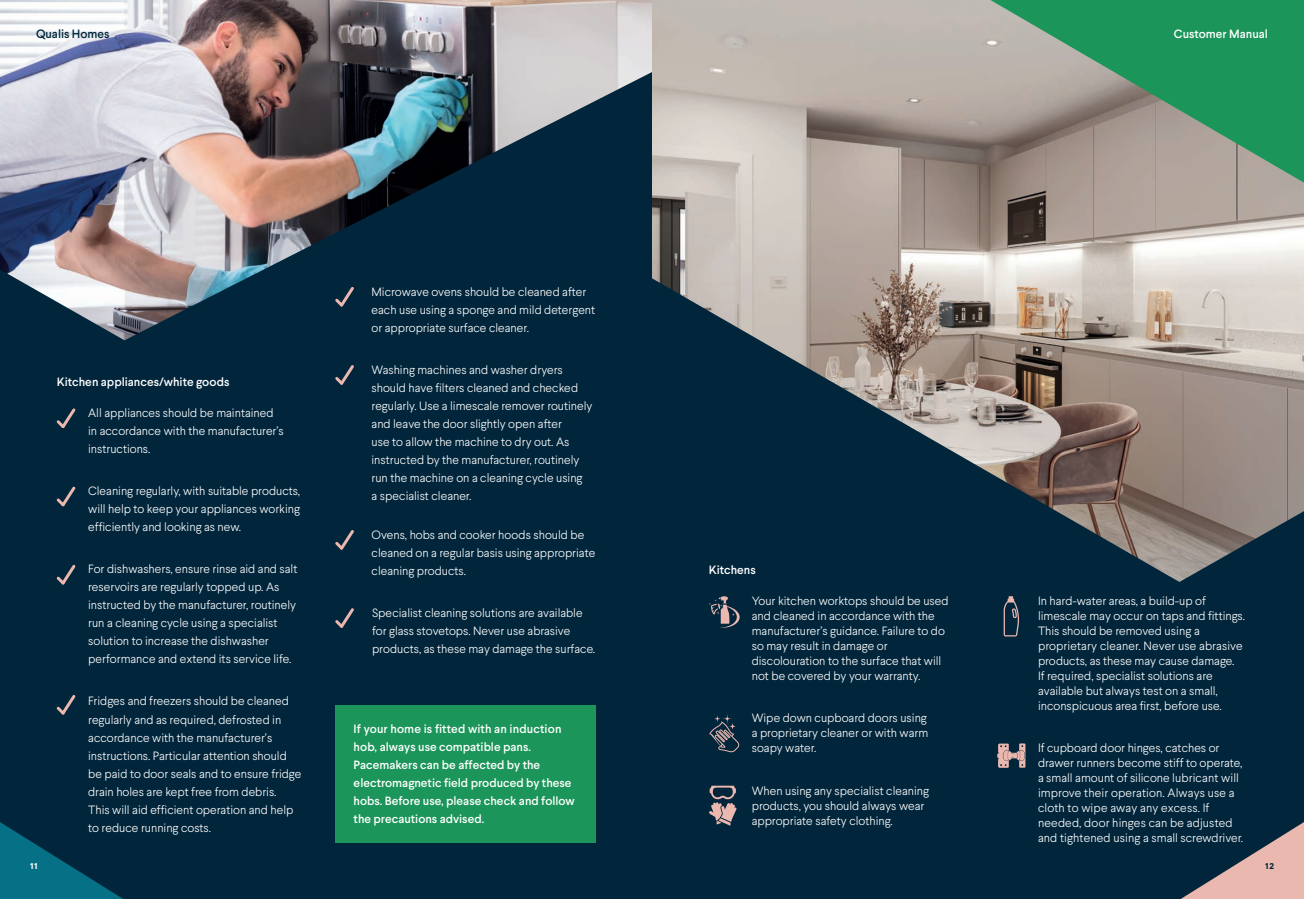
<style>
.page{position:relative;width:1304px;height:899px;background:#01253b}
.page>*{position:absolute;margin:0;border:0;box-sizing:border-box;transform-origin:0 0}
.t1{font:300 12px/18px "Larsseit";color:#fff}
.t2{font:500 12px/18px "Larsseit";color:#fff}
.t3{font:500 12px "Larsseit";color:#01253b}
.t4{font:700 8px "Santral";color:#01253b}
.t5{font:700 8px "Santral";color:#fff}
</style>
<div class="page">
<img style="left:0;top:0;width:652px;height:340px">
<div style="left:335px;top:704px;width:260px;height:138px;background:#1b9559"></div>
<svg style="left:56px;top:408px;width:20px;height:21px"></svg>
<svg style="left:332px;top:284px;width:25px;height:25px"></svg>
<svg style="left:335px;top:365px;width:19px;height:20px"></svg>
<svg style="left:335px;top:530px;width:19px;height:20px"></svg>
<svg style="left:335px;top:608px;width:19px;height:20px"></svg>
<svg style="left:56px;top:486px;width:20px;height:21px"></svg>
<svg style="left:56px;top:564px;width:20px;height:21px"></svg>
<svg style="left:56px;top:695px;width:20px;height:20px"></svg>
<img style="left:652px;top:0;width:652px;height:582px">
<svg style="left:709px;top:714px;width:31px;height:38px"></svg>
<svg style="left:709px;top:596px;width:31px;height:32px"></svg>
<svg style="left:709px;top:785px;width:28px;height:40px"></svg>
<svg style="left:1004px;top:596px;width:15px;height:40px"></svg>
<svg style="left:997px;top:743px;width:28px;height:24px"></svg>
<svg style="left:990px;top:0;width:314px;height:183px;background:#619776"></svg>
<svg style="left:1181px;top:822px;width:123px;height:77px"></svg>
<svg style="left:0;top:822px;width:123px;height:77px"></svg>
<p class="t3" style="left:36px;top:26px;width:75px">Qualis Homes</p>
<p class="t1" style="left:372px;top:282px;width:225px">Microwave ovens should be cleaned after each use using a sponge and mild detergent or appropriate surface cleaner.</p>
<p class="t2" style="left:57px;top:372px;width:174px">Kitchen appliances/white goods</p>
<p class="t1" style="left:372px;top:360px;width:222px">Washing machines and washer dryers should have filters cleaned and checked regularly. Use a limescale remover routinely and leave the door slightly open after<br>use to allow the machine to dry out. As instructed by the manufacturer, routinely run the machine on a cleaning cycle using<br>a specialist cleaner.</p>
<p class="t1" style="left:372px;top:525px;width:225px">Ovens, hobs and cooker hoods should be cleaned on a regular basis using appropriate cleaning products.</p>
<p class="t1" style="left:88px;top:404px;width:197px">All appliances should be maintained in accordance with the manufacturer’s instructions.</p>
<p class="t1" style="left:88px;top:482px;width:213px;text-align:justify">Cleaning regularly, with suitable products, will help to keep your appliances working efficiently and looking as new.</p>
<p class="t1" style="left:88px;top:560px;width:211px">For dishwashers, ensure rinse aid and salt reservoirs are regularly topped up. As instructed by the manufacturer, routinely run a cleaning cycle using a specialist solution to increase the dishwasher performance and extend its service life.</p>
<p class="t1" style="left:372px;top:603px;width:225px">Specialist cleaning solutions are available for glass stovetops. Never use abrasive products, as these may damage the surface.</p>
<p class="t5" style="left:30px;top:860px;width:9px">11</p>
<p class="t1" style="left:88px;top:692px;width:215px">Fridges and freezers should be cleaned regularly and as required, defrosted in accordance with the manufacturer’s instructions. Particular attention should be paid to door seals and to ensure fridge drain holes are kept free from debris.<br>This will aid efficient operation and help to reduce running costs.</p>
<p class="t2" style="left:354px;top:719px;width:223px">If your home is fitted with an induction hob, always use compatible pans.<br>Pacemakers can be affected by the electromagnetic field produced by these hobs. Before use, please check and follow the precautions advised.</p>
<p class="t2" style="left:1174px;top:25px;width:96px">Customer Manual</p>
<p class="t2" style="left:709px;top:560px;width:49px">Kitchens</p>
<p class="t1" style="left:752px;top:593px;width:198px;line-height:15px">Your kitchen worktops should be used and cleaned in accordance with the manufacturer’s guidance. Failure to do so may result in damage or discolouration to the surface that will not be covered by your warranty.</p>
<p class="t1" style="left:752px;top:710px;width:178px;line-height:15px;text-align:justify">Wipe down cupboard doors using a proprietary cleaner or with warm soapy water.</p>
<p class="t1" style="left:752px;top:783px;width:179px;line-height:15px">When using any specialist cleaning products, you should always wear appropriate safety clothing.</p>
<p class="t1" style="left:1038px;top:593px;width:209px;line-height:15px">In hard-water areas, a build-up of limescale may occur on taps and fittings.<br>This should be removed using a proprietary cleaner. Never use abrasive products, as these may cause damage.<br>If required, specialist solutions are available but always test on a small, inconspicuous area first, before use.</p>
<p class="t1" style="left:1038px;top:740px;width:207px;line-height:15px">If cupboard door hinges, catches or drawer runners become stiff to operate, a small amount of silicone lubricant will improve their operation. Always use a cloth to wipe away any excess. If needed, door hinges can be adjusted and tightened using a small screwdriver.</p>
<p class="t4" style="left:1265px;top:860px;width:11px">12</p>
</div>
